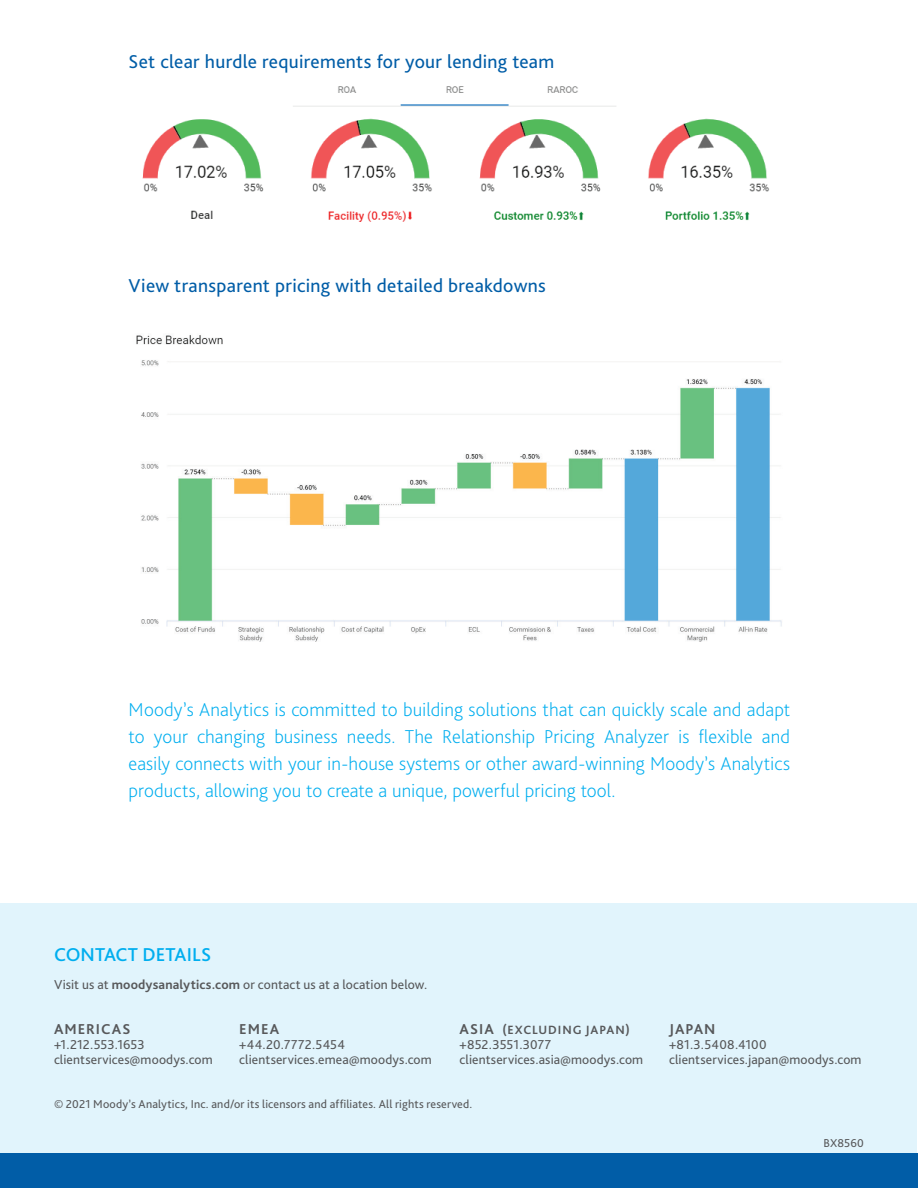
<style>
.page{position:relative;width:918px;height:1188px;background:#fff}
.page>*{position:absolute;margin:0;border:0;box-sizing:border-box;transform-origin:0 0}
.boilerplate_text{font:200 19.5px/27px "Bliss Pro";color:#00aeef;text-align:justify}
.heading_3_-_content{font:19.5px "Bliss Pro";letter-spacing:.015em;color:#015da7}
.contact_us_title{font:500 19.5px "Bliss Pro";letter-spacing:.005em;color:#00aeef}
.contact_country{font:700 15px "Bliss Pro";letter-spacing:.065em;color:#57585a}
.contact_method{font:13.5px "Bliss Pro";letter-spacing:.01em;color:#57585a}
.contact_text{font:13.5px "Bliss Pro";letter-spacing:.005em;color:#57585a}
.contact_country-2{font:700 12.6px "Bliss Pro";letter-spacing:.07em;color:#57585a}
.legal{font:12px "Bliss Pro";letter-spacing:.015em;color:#57585a}
.s1{font-weight:700}
.s2{font-size:15px}
</style>
<div class="page">
<img style="left:142px;top:86px;width:627px;height:136px">
<img style="left:136px;top:335px;width:646px;height:307px">
<div style="left:1px;top:904px;width:916px;height:284px;background:#e1f4fc"></div>
<div style="left:0;top:1153px;width:918px;height:35px;background:#015da7"></div>
<p class="heading_3_-_content" style="left:129px;top:49px;width:427px">Set clear hurdle requirements for your lending team</p>
<p class="heading_3_-_content" style="left:129px;top:273px;width:419px">View transparent pricing with detailed breakdowns</p>
<p class="boilerplate_text" style="left:129px;top:696px;width:663px">Moody’s Analytics is committed to building solutions that can quickly scale and adapt to your changing business needs. The Relationship Pricing Analyzer is flexible and easily connects with your in-house systems or other award-winning Moody’s Analytics products, allowing you to create a unique, powerful pricing tool.</p>
<p class="contact_us_title" style="left:54px;top:942px;width:159px">CONTACT DETAILS</p>
<p class="contact_text" style="left:54px;top:977px;width:375px">Visit us at <span class="s1">moodysanalytics.com</span> or contact us at a location below.</p>
<p class="contact_country" style="left:54px;top:1020px;width:78px">AMERICAS</p>
<p class="contact_method" style="left:54px;top:1036px;width:92px">+1.212.553.1653</p>
<p class="contact_method" style="left:54px;top:1051px;width:160px">clientservices@moodys.com</p>
<p class="contact_country" style="left:239px;top:1020px;width:42px">EMEA</p>
<p class="contact_method" style="left:239px;top:1036px;width:107px">+44.20.7772.5454</p>
<p class="contact_method" style="left:239px;top:1051px;width:194px">clientservices.emea@moodys.com</p>
<p class="contact_country-2" style="left:460px;top:1022px;width:172px"><span class="s2">ASIA</span> (EXCLUDING JAPAN)</p>
<p class="contact_method" style="left:460px;top:1036px;width:93px">+852.3551.3077</p>
<p class="contact_method" style="left:460px;top:1051px;width:185px">clientservices.asia@moodys.com</p>
<p class="legal" style="left:54px;top:1097px;width:420px">© 2021 Moody’s Analytics, Inc. and/or its licensors and affiliates. All rights reserved.</p>
<p class="contact_country" style="left:669px;top:1020px;width:48px">JAPAN</p>
<p class="contact_method" style="left:669px;top:1036px;width:99px">+81.3.5408.4100</p>
<p class="contact_method" style="left:669px;top:1051px;width:194px">clientservices.japan@moodys.com</p>
<p class="legal" style="left:824px;top:1135px;width:42px">BX8560</p>
</div>
